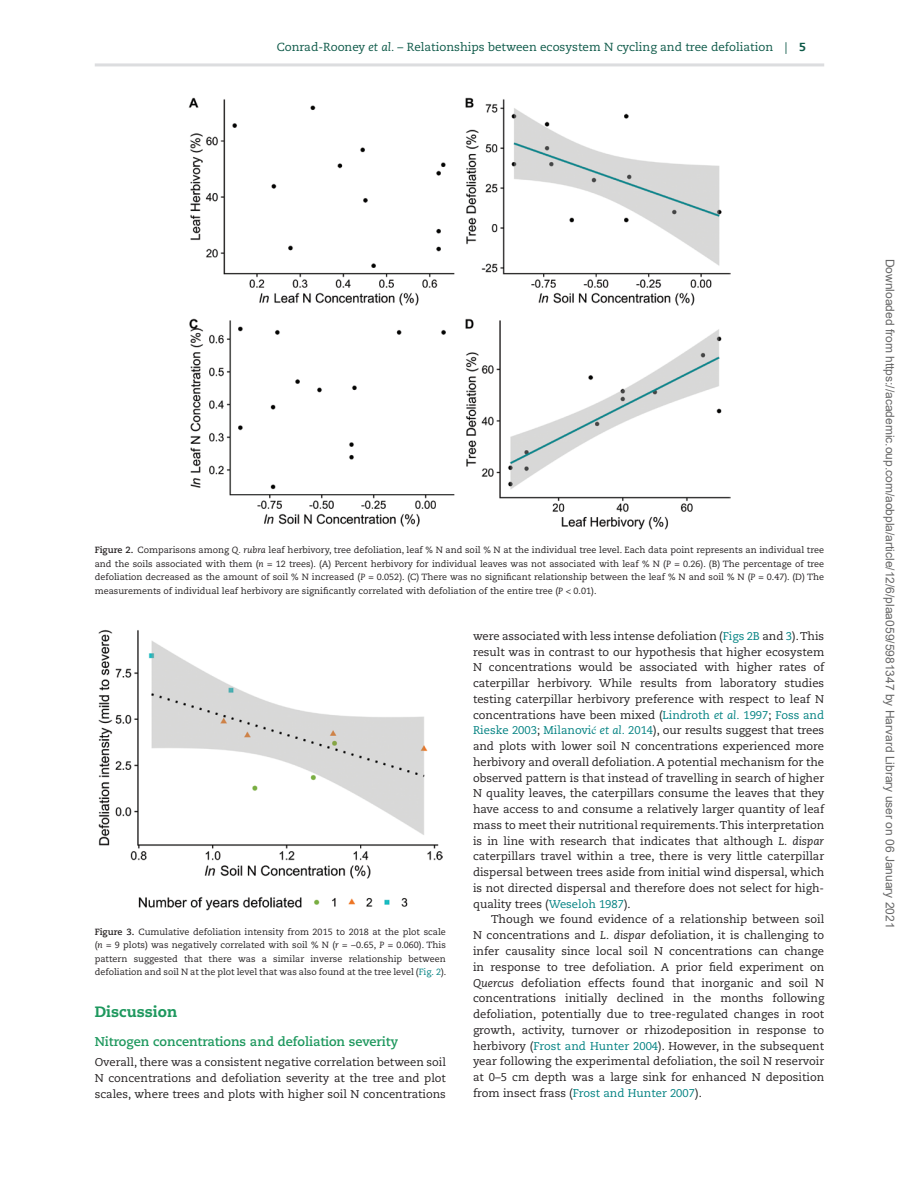
<style>
.page{position:relative;width:919px;height:1187px;background:#fff}
.page>*{position:absolute;margin:0;border:0;box-sizing:border-box;transform-origin:0 0}
.t1{font:800 15px "Caecilia LT Std";color:#1e985e}
.t2{font:700 12.75px "Caecilia LT Std";color:#1e985e}
.t3{font:12px "Arial";color:#666}
.t4{font:11.7px "Caecilia LT Std";color:#0d5948}
.t5{font:11.25px/15.8px "Caecilia LT Std";color:#231f20;text-align:justify}
.t6{font:9px/13.5px "Caecilia LT Std";color:#231f20;text-align:justify}
.s1{font-style:italic}
.s2{font-weight:800}
.s3{font-weight:700}
.s4{color:#008181}
.s5{font-style:italic;color:#008181}
.s6{font-family:"STIX General";color:#008181}
</style>
<div class="page">
<hr style="left:95px;top:63px;width:729px;height:3px;background:#dcdddf">
<img style="left:188px;top:98px;width:542px;height:431px">
<img style="left:98px;top:629px;width:344px;height:281px">
<p class="t4" style="left:277px;top:41px;width:531px">Conrad-Rooney <span class="s1">et al.</span> – Relationships between ecosystem N cycling and tree defoliation | <span class="s2">5</span></p>
<p class="t6" style="left:95px;top:543px;width:731px"><span class="s3">Figure 2.</span> Comparisons among <span class="s1">Q. rubra</span> leaf herbivory, tree defoliation, leaf % N and soil % N at the individual tree level. Each data point represents an individual tree and the soils associated with them (<span class="s1">n</span> = 12 trees). (A) Percent herbivory for individual leaves was not associated with leaf % N (<span class="s1">P</span> = 0.26). (B) The percentage of tree defoliation decreased as the amount of soil % N increased (<span class="s1">P</span> = 0.052). (C) There was no significant relationship between the leaf % N and soil % N (<span class="s1">P</span> = 0.47). (D) The measurements of individual leaf herbivory are significantly correlated with defoliation of the entire tree (<span class="s1">P</span> &lt; 0.01).</p>
<p class="t6" style="left:95px;top:925px;width:353px"><span class="s3">Figure 3.</span> Cumulative defoliation intensity from 2015 to 2018 at the plot scale (<span class="s1">n</span> = 9 plots) was negatively correlated with soil % N (<span class="s1">r</span> = −0.65, <span class="s1">P</span> = 0.060). This pattern suggested that there was a similar inverse relationship between defoliation and soil N at the plot level that was also found at the tree level (<span class="s4">Fig. 2</span>).</p>
<h1 class="t1" style="left:95px;top:1001px;width:84px">Discussion</h1>
<p class="t2" style="left:95px;top:1033px;width:305px">Nitrogen concentrations and defoliation severity</p>
<p class="t5" style="left:95px;top:1054px;width:353px">Overall, there was a consistent negative correlation between soil N concentrations and defoliation severity at the tree and plot scales, where trees and plots with higher soil N concentrations</p>
<p class="t5" style="left:473px;top:628px;width:353px">were associated with less intense defoliation (<span class="s4">Figs 2B</span> and <span class="s4">3</span>). This result was in contrast to our hypothesis that higher ecosystem N concentrations would be associated with higher rates of caterpillar herbivory. While results from laboratory studies testing caterpillar herbivory preference with respect to leaf N concentrations have been mixed (<span class="s4">Lindroth</span> <span class="s5">et al.</span> <span class="s4">1997</span>; <span class="s4">Foss and Rieske 2003</span>; <span class="s4">Milanovi</span><span class="s6">ć</span> <span class="s5">et al.</span> <span class="s4">2014</span>), our results suggest that trees and plots with lower soil N concentrations experienced more herbivory and overall defoliation. A potential mechanism for the observed pattern is that instead of travelling in search of higher N quality leaves, the caterpillars consume the leaves that they have access to and consume a relatively larger quantity of leaf mass to meet their nutritional requirements. This interpretation is in line with research that indicates that although <span class="s1">L. dispar </span>caterpillars travel within a tree, there is very little caterpillar dispersal between trees aside from initial wind dispersal, which is not directed dispersal and therefore does not select for high&shy;quality trees (<span class="s4">Weseloh 1987</span>).</p>
<p class="t5" style="left:473px;top:911px;width:353px;text-indent:18px">Though we found evidence of a relationship between soil N concentrations and <span class="s1">L. dispar</span> defoliation, it is challenging to infer causality since local soil N concentrations can change in response to tree defoliation. A prior field experiment on <span class="s1">Quercus</span> defoliation effects found that inorganic and soil N concentrations initially declined in the months following defoliation, potentially due to tree-regulated changes in root growth, activity, turnover or rhizodeposition in response to herbivory (<span class="s4">Frost and Hunter 2004</span>). However, in the subsequent year following the experimental defoliation, the soil N reservoir at 0–5 cm depth was a large sink for enhanced N deposition from insect frass (<span class="s4">Frost and Hunter 2007</span>).</p>
<p class="t3" style="left:894px;top:258px;width:671px;rotate:90deg">Downloaded from https://academic.oup.com/aobpla/article/12/6/plaa059/5981347 by Harvard Library user on 06 January 2021</p>
</div>
